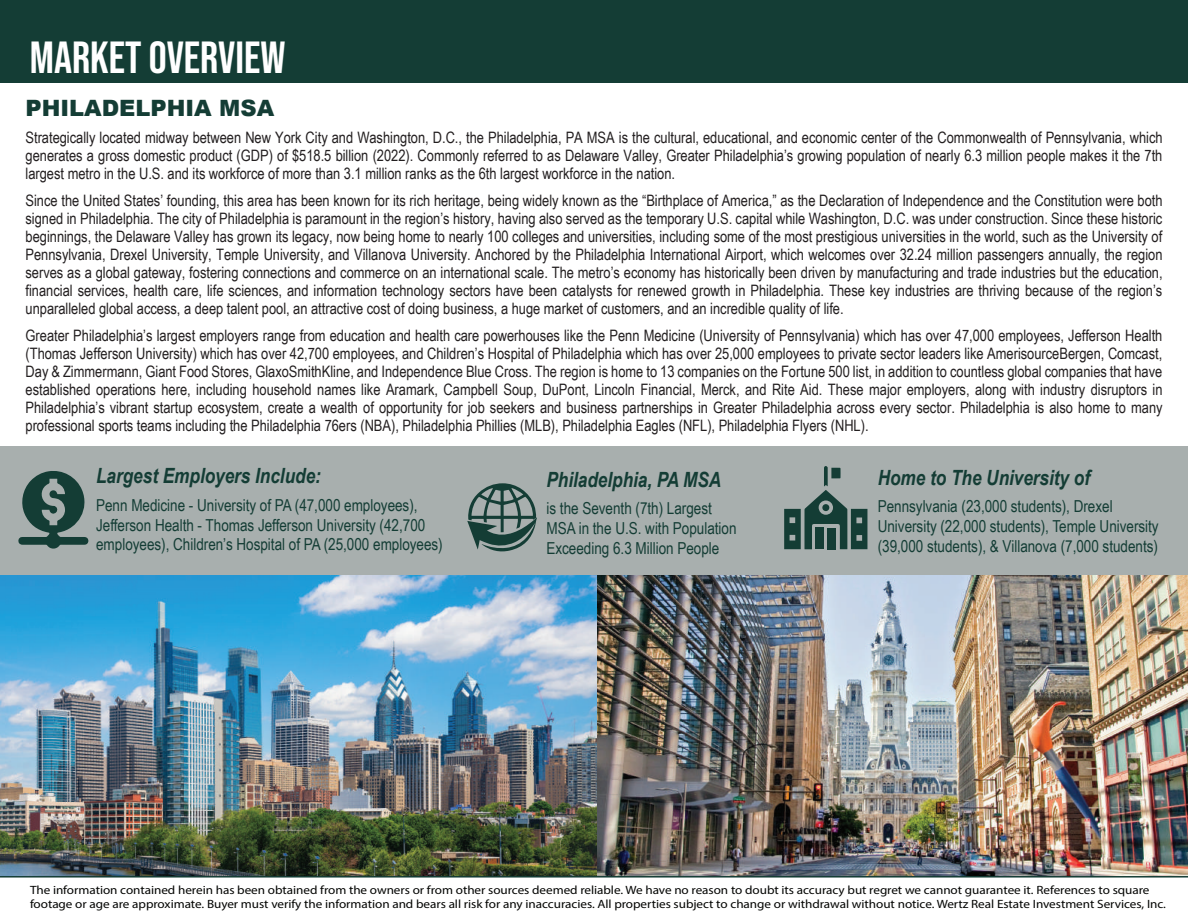
<style>
.page{position:relative;width:1188px;height:918px;background:#fff}
.page>*{position:absolute;margin:0;border:0;box-sizing:border-box;transform-origin:0 0}
.t1{font:45px "Bebas Neue";color:#fff}
.t2{font:900 22.5px "Arial";color:#143d35}
.t3{font:italic 700 21px "Arial Narrow";color:#143d35}
.t4{font:16.5px/19.8px "Arial Narrow";color:#143d35}
.t5{font:15.75px/18px "Arial Narrow";color:#231f20;text-align:justify}
.t6{font:12px/14.4px "Myriad Pro";letter-spacing:-.005em;color:#040503;scale:1.1 1}
</style>
<div class="page">
<img style="left:596px;top:574px;width:592px;height:302px">
<img style="left:0;top:574px;width:596px;height:302px">
<div style="left:0;top:446px;width:1188px;height:128px;background:#a8afae"></div>
<svg style="left:784px;top:466px;width:83px;height:83px"></svg>
<div style="left:822px;top:504px;width:7px;height:7px;background:#143d35;border-radius:50%"></div>
<svg style="left:18px;top:471px;width:71px;height:78px"></svg>
<svg style="left:467px;top:483px;width:70px;height:69px"></svg>
<div style="left:0;top:0;width:1188px;height:82px;background:#143d35"></div>
<hr style="left:0;top:876px;width:1188px;height:2px;background:#143d35">
<h1 class="t1" style="left:30px;top:32px;width:257px">MARKET OVERVIEW</h1>
<h2 class="t2" style="left:26px;top:91px;width:250px">PHILADELPHIA MSA</h2>
<p class="t5" style="left:26px;top:128px;width:1139px">Strategically located midway between New York City and Washington, D.C., the Philadelphia, PA MSA is the cultural, educational, and economic center of the Commonwealth of Pennsylvania, which generates a gross domestic product (GDP) of $518.5 billion (2022). Commonly referred to as Delaware Valley, Greater Philadelphia’s growing population of nearly 6.3 million people makes it the 7th largest metro in the U.S. and its workforce of more than 3.1 million ranks as the 6th largest workforce in the nation.</p>
<p class="t5" style="left:26px;top:191px;width:1139px">Since the United States’ founding, this area has been known for its rich heritage, being widely known as the “Birthplace of America,” as the Declaration of Independence and the Constitution were both signed in Philadelphia. The city of Philadelphia is paramount in the region’s history, having also served as the temporary U.S. capital while Washington, D.C. was under construction. Since these historic beginnings, the Delaware Valley has grown its legacy, now being home to nearly 100 colleges and universities, including some of the most prestigious universities in the world, such as the University of Pennsylvania, Drexel University, Temple University, and Villanova University. Anchored by the Philadelphia International Airport, which welcomes over 32.24 million passengers annually, the region serves as a global gateway, fostering connections and commerce on an international scale. The metro’s economy has historically been driven by manufacturing and trade industries but the education, financial services, health care, life sciences, and information technology sectors have been catalysts for renewed growth in Philadelphia. These key industries are thriving because of the region’s unparalleled global access, a deep talent pool, an attractive cost of doing business, a huge market of customers, and an incredible quality of life.</p>
<p class="t5" style="left:26px;top:326px;width:1139px">Greater Philadelphia’s largest employers range from education and health care powerhouses like the Penn Medicine (University of Pennsylvania) which has over 47,000 employees, Jefferson Health (Thomas Jefferson University) which has over 42,700 employees, and Children’s Hospital of Philadelphia which has over 25,000 employees to private sector leaders like AmerisourceBergen, Comcast, Day &amp; Zimmermann, Giant Food Stores, GlaxoSmithKline, and Independence Blue Cross. The region is home to 13 companies on the Fortune 500 list, in addition to countless global companies that have established operations here, including household names like Aramark, Campbell Soup, DuPont, Lincoln Financial, Merck, and Rite Aid. These major employers, along with industry disruptors in Philadelphia’s vibrant startup ecosystem, create a wealth of opportunity for job seekers and business partnerships in Greater Philadelphia across every sector. Philadelphia is also home to many professional sports teams including the Philadelphia 76ers (NBA), Philadelphia Phillies (MLB), Philadelphia Eagles (NFL), Philadelphia Flyers (NHL).</p>
<h3 class="t3" style="left:96px;top:464px;width:226px">Largest Employers Include:</h3>
<p class="t4" style="left:96px;top:495px;width:348px">Penn Medicine - University of PA (47,000 employees),<br>Jefferson Health - Thomas Jefferson University (42,700 employees), Children’s Hospital of PA (25,000 employees)</p>
<h3 class="t3" style="left:878px;top:465px;width:214px">Home to The University of</h3>
<p class="t4" style="left:878px;top:496px;width:282px">Pennsylvania (23,000 students), Drexel<br>University (22,000 students), Temple University (39,000 students), &amp; Villanova (7,000 students)</p>
<h3 class="t3" style="left:547px;top:467px;width:176px">Philadelphia, PA MSA</h3>
<p class="t4" style="left:547px;top:499px;width:192px">is the Seventh (7th) Largest<br>MSA in the U.S. with Population<br>Exceeding 6.3 Million People</p>
<p class="t6" style="left:30px;top:883px;width:1034px">The information contained herein has been obtained from the owners or from other sources deemed reliable. We have no reason to doubt its accuracy but regret we cannot guarantee it. References to square footage or age are approximate. Buyer must verify the information and bears all risk for any inaccuracies. All properties subject to change or withdrawal without notice. Wertz Real Estate Investment Services, Inc.</p>
</div>
